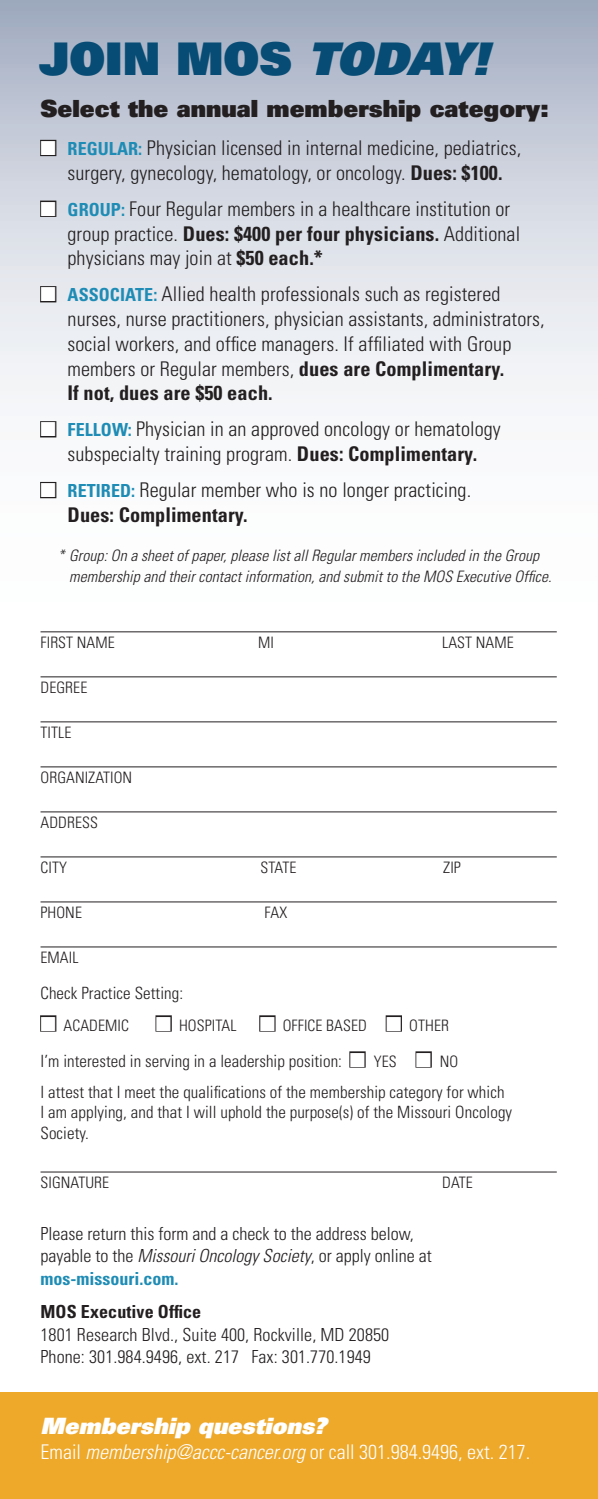
<style>
.page{position:relative;width:598px;height:1499px;background:#fff}
.page>*{position:absolute;margin:0;border:0;box-sizing:border-box;transform-origin:0 0}
.t1{font:900 45px "Univers";color:#064c74}
.t2{font:900 23.62px "Univers";color:#231f20}
.t3{font:italic 900 22.5px "Univers";color:#fff}
.t4{font:300 condensed 20.25px/24.8px "Univers";letter-spacing:.005em;color:#231f20}
.t5{font:300 condensed 20.25px "Univers";color:#fff}
.t6{font:300 condensed 18px/22.5px "Univers";letter-spacing:.005em;color:#231f20}
.t7{font:700 condensed 18px "Univers";letter-spacing:.005em;color:#231f20}
.t8{font:300 condensed 16.88px/31.5px "Univers";letter-spacing:.005em;color:#231f20}
.t9{font:italic 300 condensed 15.75px/20.2px "Univers";letter-spacing:.005em;color:#231f20}
.t10{font:300 condensed 15.75px "Univers";letter-spacing:.005em;color:#231f20}
.s1{font-style:italic}
.s2{color:#fff}
.s3{font-weight:700;font-size:18px;color:#1e8cb5}
.s4{font-weight:700}
.s5{font-size:15.75px}
.s6{font-weight:700;color:#1e8cb5}
</style>
<div class="page">
<div style="left:0;top:1392px;width:597px;height:106px;background:#eea82a"></div>
<svg style="left:0;top:0;width:597px;height:723px"></svg>
<div style="left:40px;top:140px;width:16px;height:16px;border:2px solid #231f20"></div>
<div style="left:40px;top:201px;width:16px;height:16px;border:2px solid #231f20"></div>
<div style="left:40px;top:286px;width:16px;height:16px;border:2px solid #231f20"></div>
<div style="left:40px;top:421px;width:16px;height:16px;border:2px solid #231f20"></div>
<div style="left:40px;top:482px;width:16px;height:16px;border:2px solid #231f20"></div>
<hr style="left:40px;top:631px;width:516px;height:1px;background:#231f20">
<hr style="left:40px;top:676px;width:516px;height:1px;background:#231f20">
<hr style="left:40px;top:721px;width:516px;height:1px;background:#231f20">
<hr style="left:40px;top:766px;width:516px;height:1px;background:#231f20">
<hr style="left:40px;top:811px;width:516px;height:1px;background:#231f20">
<hr style="left:40px;top:856px;width:516px;height:1px;background:#231f20">
<hr style="left:40px;top:901px;width:516px;height:1px;background:#231f20">
<hr style="left:40px;top:946px;width:516px;height:1px;background:#231f20">
<hr style="left:40px;top:1171px;width:516px;height:1px;background:#231f20">
<div style="left:40px;top:1015px;width:16px;height:16px;border:2px solid #231f20"></div>
<div style="left:155px;top:1015px;width:17px;height:16px;border:2px solid #231f20"></div>
<div style="left:259px;top:1015px;width:16px;height:16px;border:2px solid #231f20"></div>
<div style="left:385px;top:1015px;width:17px;height:16px;border:2px solid #231f20"></div>
<div style="left:349px;top:1051px;width:16px;height:16px;border:2px solid #231f20"></div>
<div style="left:415px;top:1051px;width:16px;height:16px;border:2px solid #231f20"></div>
<h1 class="t1" style="left:39px;top:30px;width:451px">JOIN MOS <span class="s1">TODAY!</span></h1>
<p class="t2" style="left:40px;top:93px;width:509px">Select the annual membership category:</p>
<p class="t4" style="left:40px;top:135px;width:482px;text-align:center"><span class="s2">■</span> <span class="s3">REGULAR:</span> Physician licensed in internal medicine, pediatrics, surgery, gynecology, hematology, or oncology. <span class="s4">Dues: $100.</span></p>
<p class="t4" style="left:67px;top:196px;width:454px;text-indent:-27px"><span class="s2">■</span> <span class="s3">GROUP:</span> Four Regular members in a healthcare institution or group practice. <span class="s4">Dues: $400 per four physicians.</span> Additional physicians may join at <span class="s4">$50 each.*</span></p>
<p class="t4" style="left:68px;top:281px;width:478px;text-indent:-27px"><span class="s2">■</span> <span class="s3">ASSOCIATE:</span> Allied health professionals such as registered nurses, nurse practitioners, physician assistants, administrators, social workers, and office managers. If affiliated with Group members or Regular members, <span class="s4">dues are Complimentary.<br>If not, dues are $50 each.</span></p>
<p class="t4" style="left:40px;top:416px;width:461px;text-align:center"><span class="s2">■</span> <span class="s3">FELLOW:</span> Physician in an approved oncology or hematology subspecialty training program. <span class="s4">Dues: Complimentary.</span></p>
<p class="t4" style="left:67px;top:477px;width:405px;text-indent:-27px"><span class="s2">■</span> <span class="s3">RETIRED:</span> Regular member who is no longer practicing.<br><span class="s4">Dues: Complimentary.</span></p>
<p class="t9" style="left:69px;top:545px;width:484px;text-indent:-11px">* Group: On a sheet of paper, please list all Regular members included in the Group membership and their contact information, and submit to the MOS Executive Office.</p>
<p class="t10" style="left:40px;top:633px;width:76px">FIRST NAME</p>
<p class="t10" style="left:258px;top:633px;width:17px">MI</p>
<p class="t10" style="left:442px;top:633px;width:73px">LAST NAME</p>
<p class="t10" style="left:40px;top:678px;width:48px">DEGREE</p>
<p class="t10" style="left:40px;top:723px;width:32px">TITLE</p>
<p class="t10" style="left:40px;top:768px;width:93px">ORGANIZATION</p>
<p class="t10" style="left:40px;top:813px;width:59px">ADDRESS</p>
<p class="t10" style="left:40px;top:858px;width:28px">CITY</p>
<p class="t10" style="left:260px;top:858px;width:38px">STATE</p>
<p class="t10" style="left:443px;top:858px;width:19px">ZIP</p>
<p class="t10" style="left:40px;top:903px;width:43px">PHONE</p>
<p class="t10" style="left:264px;top:903px;width:24px">FAX</p>
<p class="t10" style="left:40px;top:948px;width:39px">EMAIL</p>
<p class="t8" style="left:40px;top:977px;width:144px">Check Practice Setting:</p>
<p class="t10" style="left:40px;top:1015px;width:90px"><span class="s2">■</span> ACADEMIC</p>
<p class="t10" style="left:156px;top:1015px;width:294px"><span class="s2">■</span> HOSPITAL <span class="s2">■</span> OFFICE BASED <span class="s2">■</span> OTHER</p>
<p class="t8" style="left:40px;top:1044px;width:465px">I’m interested in serving in a leadership position: <span class="s2">■</span> <span class="s5">YES</span> <span class="s2">■</span> <span class="s5">NO<br></span>I attest that I meet the qualifications of the membership category for which</p>
<p class="t8" style="left:40px;top:1102px;width:473px;line-height:20.2px">I am applying, and that I will uphold the purpose(s) of the Missouri Oncology<br>Society.</p>
<p class="t10" style="left:40px;top:1173px;width:70px">SIGNATURE</p>
<p class="t10" style="left:442px;top:1173px;width:32px">DATE</p>
<p class="t6" style="left:40px;top:1222px;width:392px">Please return this form and a check to the address below, payable to the <span class="s1">Missouri Oncology Society</span>, or apply online at <span class="s6">mos-missouri.com.</span></p>
<p class="t7" style="left:40px;top:1301px;width:162px">MOS Executive Office</p>
<p class="t6" style="left:40px;top:1323px;width:350px">1801 Research Blvd., Suite 400, Rockville, MD 20850<br>Phone: 301.984.9496, ext. 217 Fax: 301.770.1949</p>
<p class="t3" style="left:40px;top:1411px;width:287px">Membership questions?</p>
<p class="t5" style="left:40px;top:1439px;width:491px">Email <span class="s1">membership@accc-cancer.org</span> or call 301.984.9496, ext. 217.</p>
</div>
